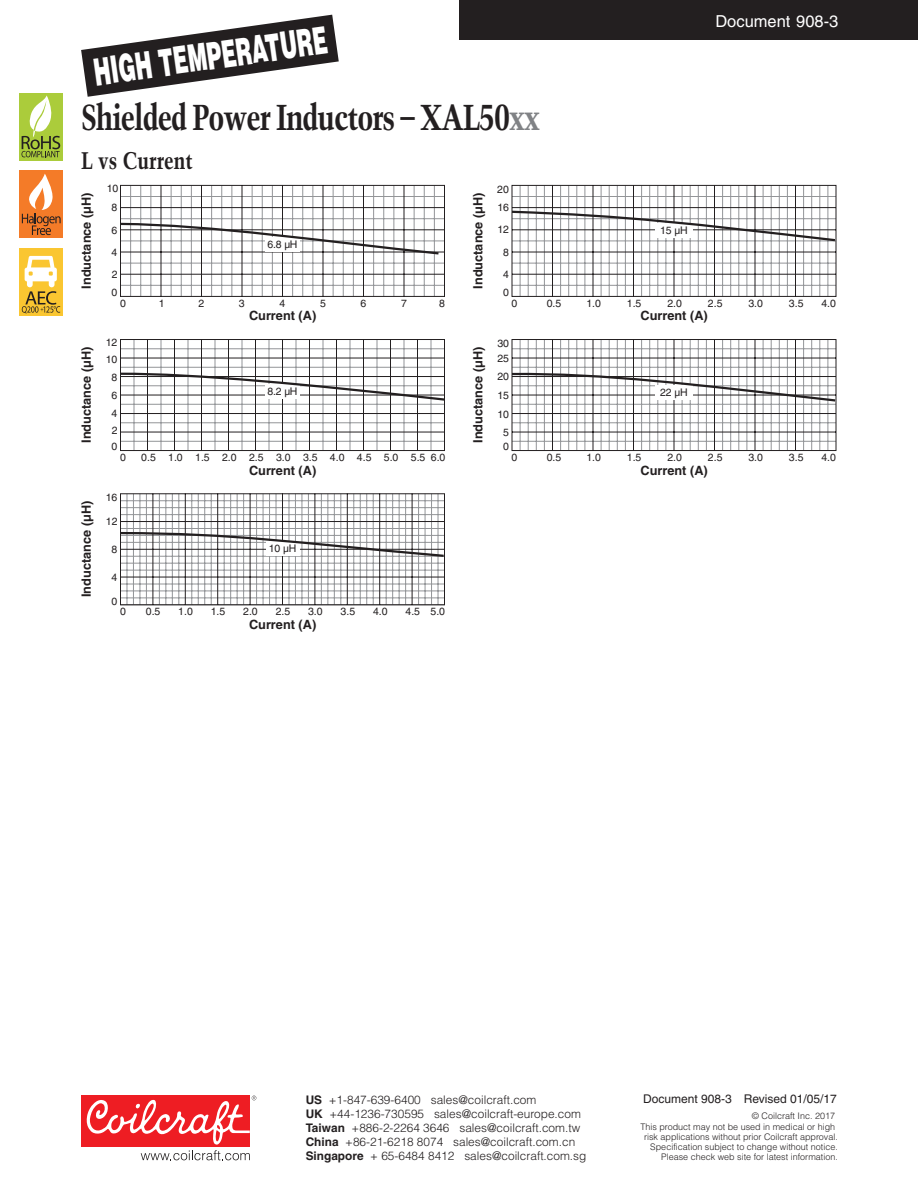
<style>
.page{position:relative;width:918px;height:1188px;background:#fff}
.page>*{position:absolute;margin:0;border:0;box-sizing:border-box;transform-origin:0 0}
.t1{font:900 37.8px "Helvetica";color:#fff;scale:.54 1}
.t2{font:700 condensed 36px "Trump Mediaeval";letter-spacing:-.03em;color:#231f20}
.Subhead_-_16_Point_T{font:700 condensed 24px "Trump Mediaeval";color:#231f20}
.t3{font:16.5px "Helvetica";color:#fff}
.t4{font:700 12.75px "Helvetica";color:#231f20}
.t5{font:12px "Helvetica";color:#231f20}
.t6{font:300 11.85px "Helvetica";color:#231f20}
.t7{font:700 11.85px/14.1px "Helvetica";color:#231f20}
.t8{font:10.5px "Helvetica";color:#231f20}
.t9{font:300 9px/9.9px "Helvetica";color:#231f20;text-align:right}
.s1{color:#808285}
</style>
<div class="page">
<div style="left:459px;top:0;width:459px;height:40px;background:#231f20"></div>
<div style="left:81px;top:1096px;width:169px;height:51px;background:#ee1d23"></div>
<svg style="left:86px;top:1096px;width:170px;height:64px"></svg>
<svg style="left:81px;top:15px;width:258px;height:82px"></svg>
<div style="left:19px;top:248px;width:44px;height:68px;background:#fac631"></div>
<div style="left:19px;top:93px;width:44px;height:67px;background:#abcc3b"></div>
<svg style="left:22px;top:95px;width:38px;height:62px"></svg>
<div style="left:19px;top:171px;width:44px;height:67px;background:#f47b28"></div>
<svg style="left:22px;top:256px;width:38px;height:57px"></svg>
<svg style="left:22px;top:174px;width:39px;height:61px"></svg>
<svg style="left:120px;top:185px;width:325px;height:112px"></svg>
<svg style="left:120px;top:339px;width:325px;height:112px"></svg>
<svg style="left:120px;top:493px;width:325px;height:113px"></svg>
<svg style="left:511px;top:185px;width:326px;height:112px"></svg>
<svg style="left:511px;top:339px;width:326px;height:112px"></svg>
<h1 class="t1" style="left:90px;top:48px;width:438px;rotate:-8deg">HIGH TEMPERATURE</h1>
<h2 class="t2" style="left:81px;top:94px;width:461px">Shielded Power Inductors – XAL50<span class="s1">xx</span></h2>
<p class="Subhead_-_16_Point_T" style="left:81px;top:146px;width:113px">L vs Current</p>
<p class="t4" style="left:79px;top:289px;width:98px;rotate:-90deg">Inductance (µH)</p>
<p class="t8" style="left:107px;top:183px;width:13px">10</p>
<p class="t8" style="left:112px;top:201px;width:7px">8</p>
<p class="t8" style="left:112px;top:224px;width:7px">6</p>
<p class="t8" style="left:112px;top:246px;width:7px">4</p>
<p class="t8" style="left:112px;top:268px;width:7px">2</p>
<p class="t8" style="left:112px;top:286px;width:7px">0</p>
<p class="t8" style="left:268px;top:238px;width:32px">6.8 µH</p>
<p class="t8" style="left:120px;top:297px;width:7px">0</p>
<p class="t8" style="left:199px;top:297px;width:7px">2</p>
<p class="t8" style="left:159px;top:297px;width:7px">1</p>
<p class="t8" style="left:239px;top:297px;width:7px">3</p>
<p class="t8" style="left:279px;top:297px;width:7px">4</p>
<p class="t8" style="left:320px;top:297px;width:7px">5</p>
<p class="t8" style="left:401px;top:297px;width:7px">7</p>
<p class="t8" style="left:361px;top:297px;width:7px">6</p>
<p class="t8" style="left:439px;top:297px;width:7px">8</p>
<p class="t4" style="left:79px;top:443px;width:98px;rotate:-90deg">Inductance (µH)</p>
<p class="t4" style="left:79px;top:597px;width:98px;rotate:-90deg">Inductance (µH)</p>
<p class="t8" style="left:106px;top:337px;width:13px">12</p>
<p class="t8" style="left:106px;top:353px;width:13px">10</p>
<p class="t8" style="left:112px;top:371px;width:7px">8</p>
<p class="t8" style="left:112px;top:389px;width:7px">6</p>
<p class="t8" style="left:112px;top:407px;width:7px">4</p>
<p class="t8" style="left:112px;top:424px;width:7px">2</p>
<p class="t8" style="left:112px;top:441px;width:7px">0</p>
<p class="t4" style="left:249px;top:308px;width:69px">Current (A)</p>
<p class="t8" style="left:268px;top:385px;width:32px">8.2 µH</p>
<p class="t8" style="left:120px;top:451px;width:7px">0</p>
<p class="t8" style="left:141px;top:451px;width:306px">0.5 1.0 1.5 2.0 2.5 3.0 3.5 4.0 4.5 5.0 5.5 6.0</p>
<p class="t8" style="left:106px;top:491px;width:13px">16</p>
<p class="t8" style="left:106px;top:515px;width:13px">12</p>
<p class="t8" style="left:112px;top:543px;width:7px">8</p>
<p class="t8" style="left:112px;top:571px;width:7px">4</p>
<p class="t8" style="left:112px;top:595px;width:7px">0</p>
<p class="t4" style="left:249px;top:462px;width:69px">Current (A)</p>
<p class="t8" style="left:269px;top:542px;width:29px">10 µH</p>
<p class="t8" style="left:120px;top:605px;width:7px">0</p>
<p class="t8" style="left:146px;top:605px;width:16px">0.5</p>
<p class="t8" style="left:178px;top:605px;width:16px">1.0</p>
<p class="t8" style="left:211px;top:605px;width:16px">1.5</p>
<p class="t8" style="left:243px;top:605px;width:16px">2.0</p>
<p class="t8" style="left:276px;top:605px;width:16px">2.5</p>
<p class="t8" style="left:308px;top:605px;width:16px">3.0</p>
<p class="t8" style="left:341px;top:605px;width:16px">3.5</p>
<p class="t8" style="left:373px;top:605px;width:16px">4.0</p>
<p class="t8" style="left:406px;top:605px;width:41px">4.5 5.0</p>
<p class="t4" style="left:249px;top:617px;width:69px">Current (A)</p>
<p class="t4" style="left:470px;top:289px;width:98px;rotate:-90deg">Inductance (µH)</p>
<p class="t8" style="left:497px;top:183px;width:13px">20</p>
<p class="t8" style="left:497px;top:202px;width:13px">16</p>
<p class="t8" style="left:497px;top:224px;width:13px">12</p>
<p class="t8" style="left:503px;top:246px;width:7px">8</p>
<p class="t8" style="left:503px;top:268px;width:7px">4</p>
<p class="t8" style="left:503px;top:286px;width:7px">0</p>
<p class="t8" style="left:511px;top:297px;width:7px">0</p>
<p class="t8" style="left:547px;top:297px;width:16px">0.5</p>
<p class="t8" style="left:586px;top:297px;width:16px">1.0</p>
<p class="t4" style="left:470px;top:443px;width:98px;rotate:-90deg">Inductance (µH)</p>
<p class="t8" style="left:497px;top:337px;width:13px">30</p>
<p class="t8" style="left:497px;top:352px;width:13px">25</p>
<p class="t8" style="left:497px;top:371px;width:13px">20</p>
<p class="t8" style="left:497px;top:389px;width:13px">15</p>
<p class="t8" style="left:497px;top:408px;width:13px">10</p>
<p class="t8" style="left:503px;top:426px;width:7px">5</p>
<p class="t8" style="left:503px;top:441px;width:7px">0</p>
<p class="t8" style="left:511px;top:451px;width:7px">0</p>
<p class="t8" style="left:547px;top:451px;width:16px">0.5</p>
<p class="t8" style="left:586px;top:451px;width:16px">1.0</p>
<h3 class="t3" style="left:715px;top:11px;width:124px">Document 908-3</h3>
<p class="t8" style="left:660px;top:224px;width:29px">15 µH</p>
<p class="t8" style="left:627px;top:297px;width:16px">1.5</p>
<p class="t8" style="left:667px;top:297px;width:16px">2.0</p>
<p class="t8" style="left:708px;top:297px;width:16px">2.5</p>
<p class="t8" style="left:748px;top:297px;width:16px">3.0</p>
<p class="t8" style="left:789px;top:297px;width:16px">3.5</p>
<p class="t8" style="left:821px;top:297px;width:16px">4.0</p>
<p class="t4" style="left:641px;top:308px;width:69px">Current (A)</p>
<p class="t8" style="left:660px;top:386px;width:29px">22 µH</p>
<p class="t8" style="left:627px;top:451px;width:16px">1.5</p>
<p class="t8" style="left:667px;top:451px;width:16px">2.0</p>
<p class="t8" style="left:708px;top:451px;width:16px">2.5</p>
<p class="t8" style="left:748px;top:451px;width:16px">3.0</p>
<p class="t8" style="left:789px;top:451px;width:16px">3.5</p>
<p class="t8" style="left:821px;top:451px;width:16px">4.0</p>
<p class="t4" style="left:641px;top:462px;width:69px">Current (A)</p>
<p class="t6" style="left:329px;top:1092px;width:209px">+1-847-639-6400 sales@coilcraft.com</p>
<p class="t6" style="left:329px;top:1106px;width:253px">+44-1236-730595 sales@coilcraft-europe.com</p>
<p class="t6" style="left:352px;top:1121px;width:230px">+886-2-2264 3646 sales@coilcraft.com.tw</p>
<p class="t6" style="left:345px;top:1135px;width:232px">+86-21-6218 8074 sales@coilcraft.com.cn</p>
<p class="t6" style="left:370px;top:1149px;width:218px">+ 65-6484 8412 sales@coilcraft.com.sg</p>
<p class="t7" style="left:306px;top:1093px;width:59px">US<br>UK<br>Taiwan<br>China<br>Singapore</p>
<p class="t5" style="left:643px;top:1092px;width:195px">Document 908-3 Revised 01/05/17</p>
<p class="t9" style="left:640px;top:1110px;width:196px;line-height:11.4px">© Coilcraft Inc. 2017<br>This product may not be used in medical or high</p>
<p class="t9" style="left:644px;top:1132px;width:195px">risk applications without prior Coilcraft approval.<br>Specification subject to change without notice.<br>Please check web site for latest information.</p>
</div>
